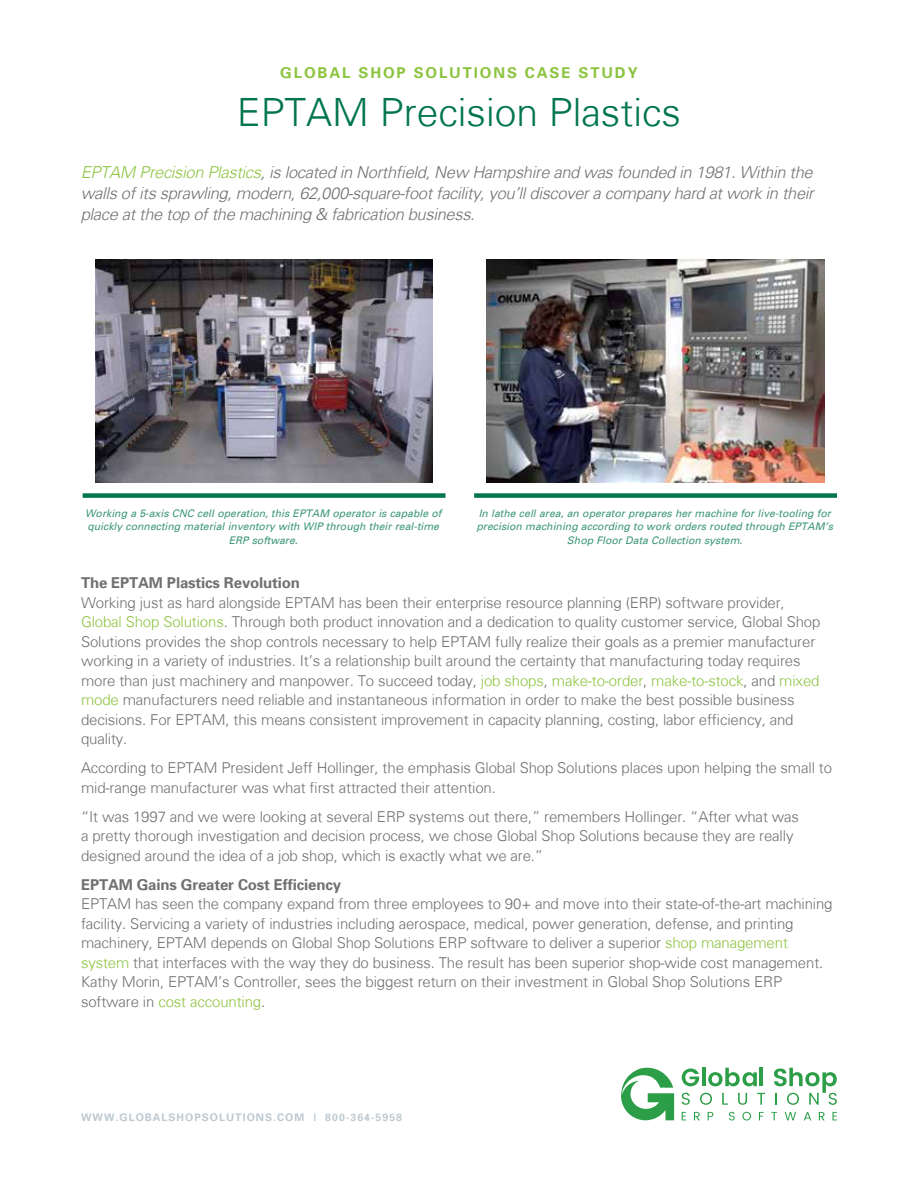
<style>
.page{position:relative;width:918px;height:1188px;background:#fff}
.page>*{position:absolute;margin:0;border:0;box-sizing:border-box;transform-origin:0 0}
.t1{font:300 39px "Univers";color:#00754f}
.t2{font:italic 300 16.5px/21px "Univers";letter-spacing:-.02em;color:#707073;text-align:justify}
.t3{font:300 15px/19.5px "Univers";letter-spacing:-.01em;color:#707073}
.t4{font:700 15px "Univers";letter-spacing:-.01em;color:#707073}
.t5{font:700 15px "Univers";letter-spacing:.125em;color:#8cc440}
.t6{font:italic 10.5px/13.5px "Univers";color:#40987b;text-align:center}
.t7{font:700 10.5px "Univers";letter-spacing:.1em;color:#bdc9d1}
.s1{color:#8dc442}
</style>
<div class="page">
<div style="left:83px;top:493px;width:363px;height:5px;background:#00754f"></div>
<div style="left:474px;top:493px;width:363px;height:5px;background:#00754f"></div>
<img style="left:95px;top:260px;width:338px;height:222px">
<img style="left:487px;top:260px;width:337px;height:222px">
<svg style="left:621px;top:1068px;width:53px;height:52px"></svg>
<svg style="left:682px;top:1112px;width:4px;height:8px"></svg>
<svg style="left:694px;top:1112px;width:6px;height:8px"></svg>
<svg style="left:708px;top:1112px;width:5px;height:8px"></svg>
<svg style="left:729px;top:1112px;width:6px;height:8px"></svg>
<svg style="left:742px;top:1112px;width:9px;height:8px"></svg>
<svg style="left:759px;top:1112px;width:5px;height:8px"></svg>
<svg style="left:771px;top:1112px;width:6px;height:8px"></svg>
<svg style="left:785px;top:1112px;width:11px;height:8px"></svg>
<svg style="left:804px;top:1112px;width:7px;height:8px"></svg>
<svg style="left:819px;top:1112px;width:6px;height:8px"></svg>
<svg style="left:833px;top:1112px;width:4px;height:8px"></svg>
<svg style="left:682px;top:1093px;width:8px;height:12px"></svg>
<svg style="left:700px;top:1093px;width:12px;height:12px"></svg>
<svg style="left:722px;top:1093px;width:6px;height:12px"></svg>
<svg style="left:738px;top:1093px;width:9px;height:12px"></svg>
<svg style="left:757px;top:1093px;width:8px;height:12px"></svg>
<svg style="left:682px;top:1069px;width:17px;height:17px"></svg>
<hr style="left:702px;top:1068px;width:3px;height:18px;background:#2d9e48">
<svg style="left:708px;top:1068px;width:49px;height:18px"></svg>
<hr style="left:760px;top:1068px;width:3px;height:18px;background:#2d9e48">
<svg style="left:774px;top:1068px;width:63px;height:37px"></svg>
<p class="t5" style="left:280px;top:67px;width:359px">GLOBAL SHOP SOLUTIONS CASE STUDY</p>
<h1 class="t1" style="left:237px;top:96px;width:446px">EPTAM Precision Plastics</h1>
<p class="t2" style="left:81px;top:163px;width:735px"><span class="s1">EPTAM Precision Plastics</span>, is located in Northfield, New Hampshire and was founded in 1981. Within the walls of its sprawling, modern, 62,000-square-foot facility, you’ll discover a company hard at work in their place at the top of the machining &amp; fabrication business.</p>
<p class="t6" style="left:85px;top:507px;width:358px">Working a 5-axis CNC cell operation, this EPTAM operator is capable of quickly connecting material inventory with WIP through their real-time<br>ERP software.</p>
<p class="t6" style="left:477px;top:507px;width:358px">In lathe cell area, an operator prepares her machine for live-tooling for precision machining according to work orders routed through EPTAM’s<br>Shop Floor Data Collection system.</p>
<p class="t4" style="left:81px;top:577px;width:221px">The EPTAM Plastics Revolution</p>
<p class="t3" style="left:81px;top:594px;width:741px">Working just as hard alongside EPTAM has been their enterprise resource planning (ERP) software provider, <span class="s1">Global Shop Solutions</span>. Through both product innovation and a dedication to quality customer service, Global Shop Solutions provides the shop controls necessary to help EPTAM fully realize their goals as a premier manufacturer working in a variety of industries. It’s a relationship built around the certainty that manufacturing today requires more than just machinery and manpower. To succeed today, <span class="s1">job shops</span>, <span class="s1">make-to-order</span>, <span class="s1">make-to-stock</span>, and <span class="s1">mixed mode</span> manufacturers need reliable and instantaneous information in order to make the best possible business decisions. For EPTAM, this means consistent improvement in capacity planning, costing, labor efficiency, and quality.</p>
<p class="t3" style="left:81px;top:759px;width:753px">According to EPTAM President Jeff Hollinger, the emphasis Global Shop Solutions places upon helping the small to mid-range manufacturer was what first attracted their attention.</p>
<p class="t3" style="left:81px;top:808px;width:720px">“It was 1997 and we were looking at several ERP systems out there,” remembers Hollinger. “After what was a pretty thorough investigation and decision process, we chose Global Shop Solutions because they are really designed around the idea of a job shop, which is exactly what we are.”</p>
<p class="t4" style="left:81px;top:878px;width:262px">EPTAM Gains Greater Cost Efficiency</p>
<p class="t3" style="left:81px;top:895px;width:753px">EPTAM has seen the company expand from three employees to 90+ and move into their state-of-the-art machining facility. Servicing a variety of industries including aerospace, medical, power generation, defense, and printing machinery, EPTAM depends on Global Shop Solutions ERP software to deliver a superior <span class="s1">shop management system</span> that interfaces with the way they do business. The result has been superior shop-wide cost management.<br>Kathy Morin, EPTAM’s Controller, sees the biggest return on their investment in Global Shop Solutions ERP software in <span class="s1">cost accounting</span>.</p>
<p class="t7" style="left:81px;top:1112px;width:323px">WWW.GLOBALSHOPSOLUTIONS.COM | 800-364-5958</p>
</div>
